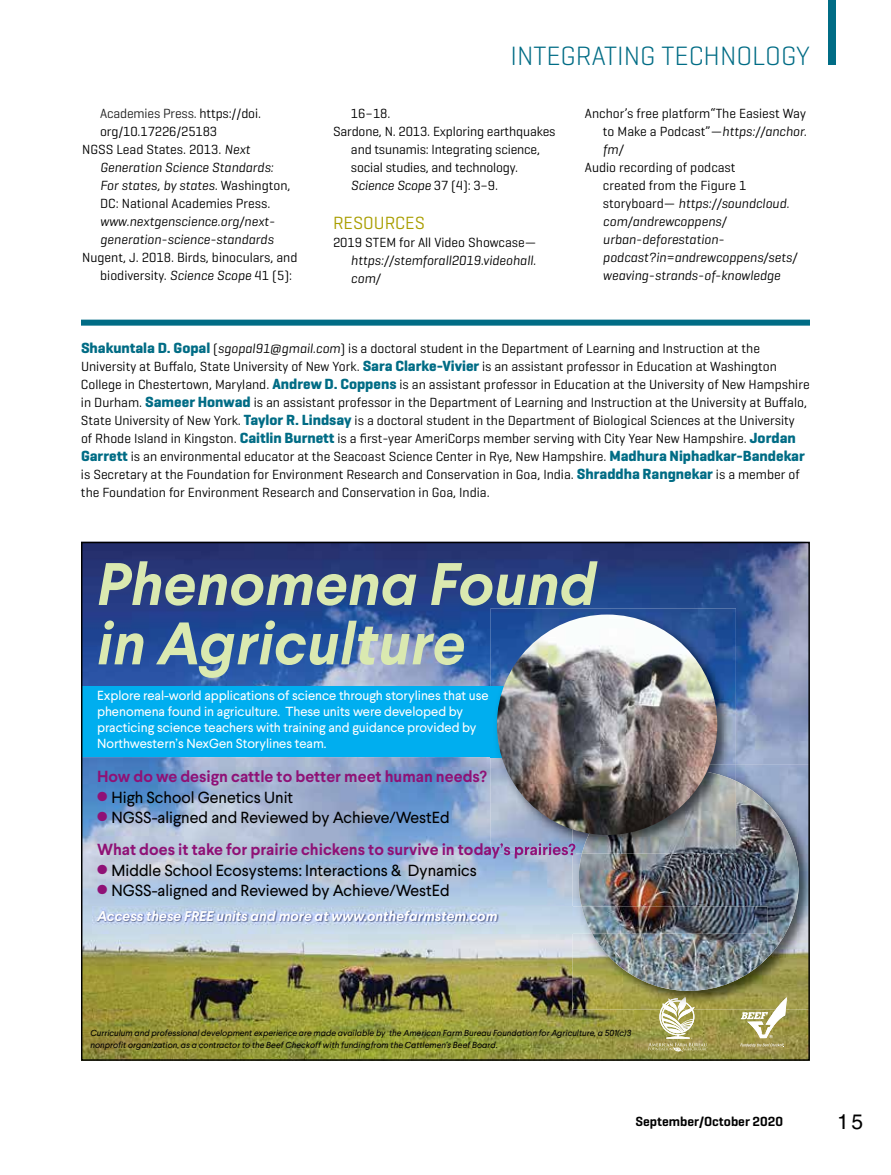
<style>
.page{position:relative;width:891px;height:1175px;background:#fff}
.page>*{position:absolute;margin:0;border:0;box-sizing:border-box;transform-origin:0 0}
.t1{font:italic 700 59.85px/59.4px "Larsseit";color:#dae9b0}
.t2{font:300 27px "Geogrotesque";color:#006c85}
.t3{font:21px "Helvetica LT Std";color:#000}
.t4{font:18px "Geogrotesque";color:#a99e00}
.t5{font:700 16.05px/32.1px "Larsseit";color:#8f1176}
.t6{font:16.05px "Larsseit";color:#000}
.t7{font:italic 700 14.1px "Larsseit";color:#fff}
.t8{font:13.5px/18px "Geogrotesque";color:#000}
.t9{font:italic 13.5px/18px "Geogrotesque";color:#000}
.t10{font:13.5px "Geogrotesque";letter-spacing:-.01em;color:#222}
.t11{font:600 13.5px "Geogrotesque";color:#000}
.t12{font:13.2px/16px "Larsseit";color:#fff}
.t13{font:italic 8.7px/11.7px "Larsseit";color:#000}
.s1{color:#000}
.s2{font-style:italic}
.s3{font-style:normal}
.s4{font-weight:700;font-size:15px;color:#006c85}
.s5{color:#8f1176}
.s6{font-weight:400;color:#000}
</style>
<div class="page">
<div style="left:829px;top:0;width:7px;height:64px;background:#006c85"></div>
<div style="left:81px;top:320px;width:729px;height:6px;background:#006c85"></div>
<img style="left:83px;top:544px;width:725px;height:514px">
<img style="left:572px;top:764px;width:236px;height:245px">
<svg style="left:648px;top:997px;width:60px;height:55px;background:#b5b173"></svg>
<svg style="left:740px;top:997px;width:47px;height:50px"></svg>
<img style="left:572px;top:853px;width:7px;height:53px">
<img style="left:579px;top:853px;width:188px;height:137px">
<div style="left:81px;top:687px;width:449px;height:70px;background:#00aeef"></div>
<img style="left:491px;top:608px;width:245px;height:235px">
<img style="left:572px;top:764px;width:164px;height:89px">
<svg style="left:491px;top:843px;width:84px;height:12px"></svg>
<img style="left:582px;top:770px;width:154px;height:83px">
<img style="left:491px;top:687px;width:12px;height:70px">
<img style="left:497px;top:614px;width:220px;height:221px;border-radius:110px">
<img style="left:93px;top:906px;width:489px;height:27px">
<img style="left:582px;top:906px;width:185px;height:27px">
<p class="t10" style="left:100px;top:105px;width:162px">Academies Press. <span class="s1">https://doi.</span></p>
<p class="t8" style="left:100px;top:122px;width:119px">org/10.17226/25183</p>
<p class="t8" style="left:82px;top:140px;width:170px">NGSS Lead States. 2013. <span class="s2">Next</span></p>
<p class="t9" style="left:100px;top:158px;width:175px">Generation Science Standards:</p>
<p class="t9" style="left:100px;top:176px;width:192px">For states, by states. <span class="s3">Washington,</span></p>
<p class="t8" style="left:100px;top:194px;width:172px">DC: National Academies Press.</p>
<p class="t9" style="left:100px;top:212px;width:176px">www.nextgenscience.org/next&shy;generation-science-standards</p>
<p class="t8" style="left:100px;top:248px;width:199px;text-indent:-18px">Nugent, J. 2018. Birds, binoculars, and biodiversity. <span class="s2">Science Scope</span> 41 (5):</p>
<h2 class="t2" style="left:510px;top:38px;width:301px">INTEGRATING TECHNOLOGY</h2>
<p class="t8" style="left:351px;top:104px;width:41px">16–18.</p>
<p class="t8" style="left:333px;top:122px;width:224px">Sardone, N. 2013. Exploring earthquakes</p>
<p class="t8" style="left:351px;top:140px;width:191px">and tsunamis: Integrating science,</p>
<p class="t8" style="left:351px;top:158px;width:169px">social studies, and technology.</p>
<p class="t9" style="left:351px;top:176px;width:149px">Science Scope <span class="s3">37 (4): 3–9.</span></p>
<h3 class="t4" style="left:333px;top:212px;width:93px">RESOURCES</h3>
<p class="t8" style="left:333px;top:233px;width:205px">2019 STEM for All Video Showcase—</p>
<p class="t9" style="left:351px;top:251px;width:187px">https://stemforall2019.videohall. com/</p>
<p class="t8" style="left:603px;top:104px;width:205px;text-align:justify;text-indent:-18px">Anchor’s free platform“The Easiest Way to Make a Podcast”—<span class="s2">https://anchor. fm/</span></p>
<p class="t9" style="left:603px;top:158px;width:196px;text-indent:-18px"><span class="s3">Audio recording of podcast<br>created from the Figure 1 storyboard—</span> https://soundcloud. com/andrewcoppens/ urban-deforestation&shy;podcast?in=andrewcoppens/sets/ weaving-strands-of-knowledge</p>
<p class="t8" style="left:81px;top:338px;width:730px"><span class="s4">Shakuntala D. Gopal</span> (<span class="s2">sgopal91@gmail.com</span>) is a doctoral student in the Department of Learning and Instruction at the University at Buffalo, State University of New York. <span class="s4">Sara Clarke-Vivier</span> is an assistant professor in Education at Washington College in Chestertown, Maryland. <span class="s4">Andrew D. Coppens</span> is an assistant professor in Education at the University of New Hampshire in Durham. <span class="s4">Sameer Honwad</span> is an assistant professor in the Department of Learning and Instruction at the University at Buffalo, State University of New York. <span class="s4">Taylor R. Lindsay</span> is a doctoral student in the Department of Biological Sciences at the University<br>of Rhode Island in Kingston. <span class="s4">Caitlin Burnett</span> is a first-year AmeriCorps member serving with City Year New Hampshire. <span class="s4">Jordan Garrett</span> is an environmental educator at the Seacoast Science Center in Rye, New Hampshire. <span class="s4">Madhura Niphadkar-Bandekar </span>is Secretary at the Foundation for Environment Research and Conservation in Goa, India. <span class="s4">Shraddha Rangnekar</span> is a member of the Foundation for Environment Research and Conservation in Goa, India.</p>
<h1 class="t1" style="left:97px;top:554px;width:501px">Phenomena Found in Agriculture</h1>
<p class="t12" style="left:97px;top:687px;width:393px">Explore real-world applications of science through storylines that use phenomena found in agriculture. These units were developed by practicing science teachers with training and guidance provided by Northwestern’s NexGen Storylines team.</p>
<p class="t5" style="left:97px;top:760px;width:391px">How do we design cattle to better meet human needs?</p>
<p class="t6" style="left:97px;top:786px;width:198px"><span class="s5">●</span> High School Genetics Unit</p>
<p class="t5" style="left:97px;top:801px;width:480px">● <span class="s6">NGSS-aligned and Reviewed by Achieve/WestEd<br></span>What does it take for prairie chickens to survive in today’s prairies?</p>
<p class="t6" style="left:97px;top:859px;width:381px"><span class="s5">●</span> Middle School Ecosystems: Interactions &amp; Dynamics</p>
<p class="t6" style="left:97px;top:880px;width:354px"><span class="s5">●</span> NGSS-aligned and Reviewed by Achieve/WestEd</p>
<p class="t7" style="left:97px;top:907px;width:402px">Access these FREE units and more at www.onthefarmstem.com</p>
<p class="t13" style="left:91px;top:1027px;width:542px">Curriculum and professional development experience are made available by the American Farm Bureau Foundation for Agriculture, a 501(c)3 nonprofit organization, as a contractor to the Beef Checkoff with fundingfrom the Cattlemen’s Beef Board<span class="s3">.</span></p>
<p class="t11" style="left:636px;top:1113px;width:149px">September/October 2020</p>
<h3 class="t3" style="left:837px;top:1108px;width:28px">15</h3>
</div>
